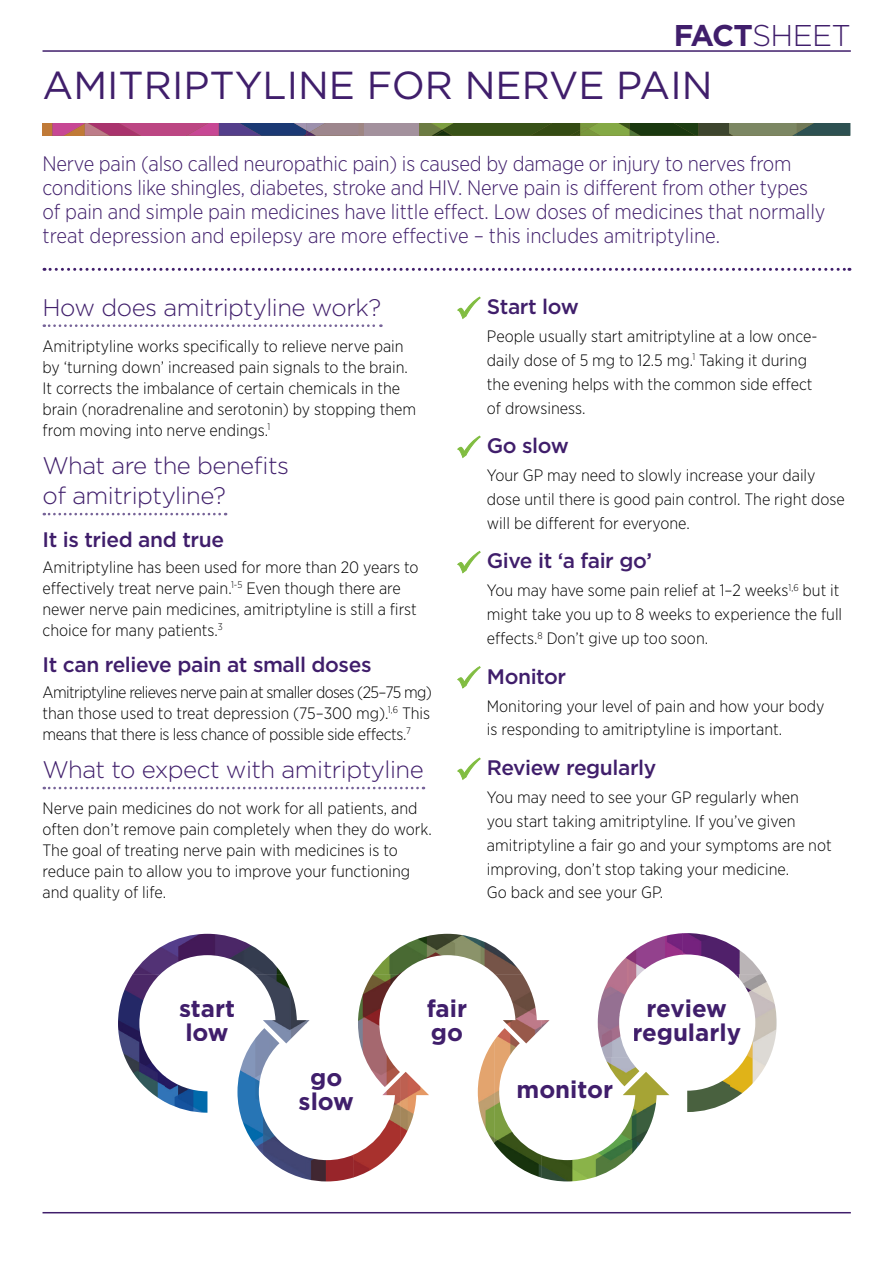
<style>
.page{position:relative;width:893px;height:1263px;background:#fff}
.page>*{position:absolute;margin:0;border:0;box-sizing:border-box;transform-origin:0 0}
.EC_Heading_2{font:39px "Gotham";color:#401e6b}
.EC_Heading_1{font:300 30px "Gotham";letter-spacing:-.025em;color:#401e6b}
.EC_Heading_3{font:300 24px/30px "Gotham";letter-spacing:-.02em;color:#401e6b}
.t1{font:700 24px/24px "Gotham";color:#401e6b}
.EC_Body_1_Intro{font:300 21px/24px "Gotham Narrow";letter-spacing:-.01em;color:#401e6b}
.EC_Heading_4_Ticks{font:500 21px "Gotham";letter-spacing:-.02em;color:#401e6b}
.EC_Heading_4{font:500 21px "Gotham";letter-spacing:-.02em;color:#401e6b}
.EC_Body_1_Para_1mm_I{font:300 16.5px/23.9px "Gotham Narrow";color:#000}
.EC_Body_1_Para_2mm{font:300 16.5px/21px "Gotham Narrow";color:#000}
.EC_Body_1_Para_1mm{font:300 16.5px/21px "Gotham Narrow";color:#000}
.s1{font-weight:700}
.s2{color:#401e6c}
</style>
<div class="page">
<hr style="left:43px;top:50px;width:808px;height:2px;background:#401e6b">
<div style="left:364px;top:123px;width:55px;height:13px;background:#a3919d"></div>
<div style="left:359px;top:123px;width:5px;height:13px;background:#9e8683"></div>
<svg style="left:419px;top:123px;width:431px;height:13px;background:#496132"></svg>
<svg style="left:43px;top:123px;width:316px;height:13px;background:#90527e"></svg>
<svg style="left:44px;top:268px;width:806px;height:3px"></svg>
<svg style="left:44px;top:324px;width:337px;height:3px"></svg>
<svg style="left:44px;top:513px;width:182px;height:2px"></svg>
<svg style="left:44px;top:787px;width:380px;height:2px"></svg>
<svg style="left:457px;top:296px;width:24px;height:23px"></svg>
<svg style="left:457px;top:435px;width:24px;height:24px"></svg>
<svg style="left:457px;top:550px;width:24px;height:24px"></svg>
<svg style="left:457px;top:666px;width:24px;height:23px"></svg>
<svg style="left:457px;top:757px;width:24px;height:23px"></svg>
<img style="left:133px;top:934px;width:149px;height:40px">
<img style="left:373px;top:934px;width:149px;height:41px">
<img style="left:598px;top:933px;width:84px;height:83px">
<img style="left:682px;top:933px;width:80px;height:41px">
<img style="left:118px;top:974px;width:47px;height:128px">
<img style="left:237px;top:974px;width:69px;height:205px">
<img style="left:353px;top:974px;width:47px;height:203px">
<img style="left:494px;top:974px;width:47px;height:204px">
<img style="left:730px;top:974px;width:47px;height:127px">
<img style="left:478px;top:1040px;width:17px;height:104px">
<img style="left:541px;top:1016px;width:88px;height:41px">
<img style="left:165px;top:1076px;width:42px;height:37px">
<img style="left:400px;top:1072px;width:29px;height:71px">
<img style="left:605px;top:1057px;width:125px;height:83px">
<img style="left:306px;top:1155px;width:47px;height:26px">
<img style="left:541px;top:1140px;width:102px;height:41px">
<img style="left:648px;top:999px;width:34px;height:17px">
<img style="left:730px;top:1023px;width:11px;height:21px">
<img style="left:299px;top:1093px;width:7px;height:18px">
<img style="left:518px;top:1080px;width:94px;height:18px">
<hr style="left:43px;top:1212px;width:808px;height:1px;background:#401e6b">
<h1 class="EC_Heading_1" style="left:674px;top:16px;width:178px"><span class="s1">FACT</span>SHEET</h1>
<h2 class="EC_Heading_2" style="left:43px;top:60px;width:671px">AMITRIPTYLINE FOR NERVE PAIN</h2>
<p class="EC_Body_1_Intro" style="left:43px;top:151px;width:784px">Nerve pain (also called neuropathic pain) is caused by damage or injury to nerves from conditions like shingles, diabetes, stroke and HIV. Nerve pain is different from other types of pain and simple pain medicines have little effect. Low doses of medicines that normally treat depression and epilepsy are more effective – this includes amitriptyline.</p>
<h3 class="EC_Heading_3" style="left:43px;top:292px;width:340px">How does amitriptyline work?</h3>
<p class="EC_Body_1_Para_2mm" style="left:43px;top:335px;width:375px">Amitriptyline works specifically to relieve nerve pain by ‘turning down’ increased pain signals to the brain.<br>It corrects the imbalance of certain chemicals in the brain (noradrenaline and serotonin) by stopping them from moving into nerve endings.<sup>1</sup></p>
<h3 class="EC_Heading_3" style="left:43px;top:450px;width:248px">What are the benefits of amitriptyline?</h3>
<h4 class="EC_Heading_4" style="left:43px;top:526px;width:183px">It is tried and true</h4>
<p class="EC_Body_1_Para_1mm" style="left:43px;top:556px;width:378px">Amitriptyline has been used for more than 20 years to effectively treat nerve pain.<sup>1-5</sup> Even though there are newer nerve pain medicines, amitriptyline is still a first choice for many patients.<sup>3</sup></p>
<h4 class="EC_Heading_4" style="left:43px;top:651px;width:330px">It can relieve pain at small doses</h4>
<p class="EC_Body_1_Para_2mm" style="left:43px;top:681px;width:391px;text-align:justify">Amitriptyline relieves nerve pain at smaller doses (25–75 mg) than those used to treat depression (75–300 mg).<sup>1,6</sup> This means that there is less chance of possible side effects.<sup>7</sup></p>
<h3 class="EC_Heading_3" style="left:43px;top:754px;width:383px">What to expect with amitriptyline</h3>
<p class="EC_Body_1_Para_1mm" style="left:43px;top:797px;width:391px">Nerve pain medicines do not work for all patients, and often don’t remove pain completely when they do work.<br>The goal of treating nerve pain with medicines is to reduce pain to allow you to improve your functioning and quality of life.</p>
<h4 class="EC_Heading_4_Ticks" style="left:487px;top:293px;width:93px">Start low</h4>
<p class="EC_Body_1_Para_1mm_I" style="left:487px;top:324px;width:332px">People usually start amitriptyline at a low once&shy;daily dose of 5 mg to 12.5 mg.<sup>1</sup> Taking it during the evening helps with the common side effect of drowsiness.</p>
<h4 class="EC_Heading_4_Ticks" style="left:487px;top:432px;width:83px">Go slow</h4>
<p class="EC_Body_1_Para_1mm_I" style="left:487px;top:463px;width:360px">Your GP may need to slowly increase your daily dose until there is good pain control. The right dose will be different for everyone.</p>
<h4 class="EC_Heading_4_Ticks" style="left:487px;top:547px;width:167px">Give it ‘a fair go’</h4>
<p class="EC_Body_1_Para_1mm_I" style="left:487px;top:578px;width:357px">You may have some pain relief at 1–2 weeks<sup>1,6</sup> but it might take you up to 8 weeks to experience the full effects.<sup>8</sup> Don’t give up too soon.</p>
<h4 class="EC_Heading_4_Ticks" style="left:487px;top:662px;width:81px">Monitor</h4>
<p class="EC_Body_1_Para_1mm_I" style="left:487px;top:693px;width:339px">Monitoring your level of pain and how your body is responding to amitriptyline is important.</p>
<h4 class="EC_Heading_4_Ticks" style="left:487px;top:754px;width:171px">Review regularly</h4>
<p class="EC_Body_1_Para_1mm_I" style="left:487px;top:785px;width:346px">You may need to see your GP regularly when<br>you start taking amitriptyline. If you’ve given amitriptyline a fair go and your symptoms are not improving, don’t stop taking your medicine.<br>Go back and see your GP.</p>
<p class="t1" style="left:179px;top:996px;width:58px">star<span class="s2">t </span>low</p>
<p class="t1" style="left:427px;top:996px;width:42px">fai<span class="s2">r </span>go</p>
<p class="t1" style="left:632px;top:996px;width:110px;text-align:center">revie<span class="s2">w </span>regularly</p>
<p class="t1" style="left:299px;top:1066px;width:57px;text-align:center"><span class="s2">g</span>o slow</p>
<p class="t1" style="left:516px;top:1077px;width:98px">monito<span class="s2">r</span></p>
</div>
